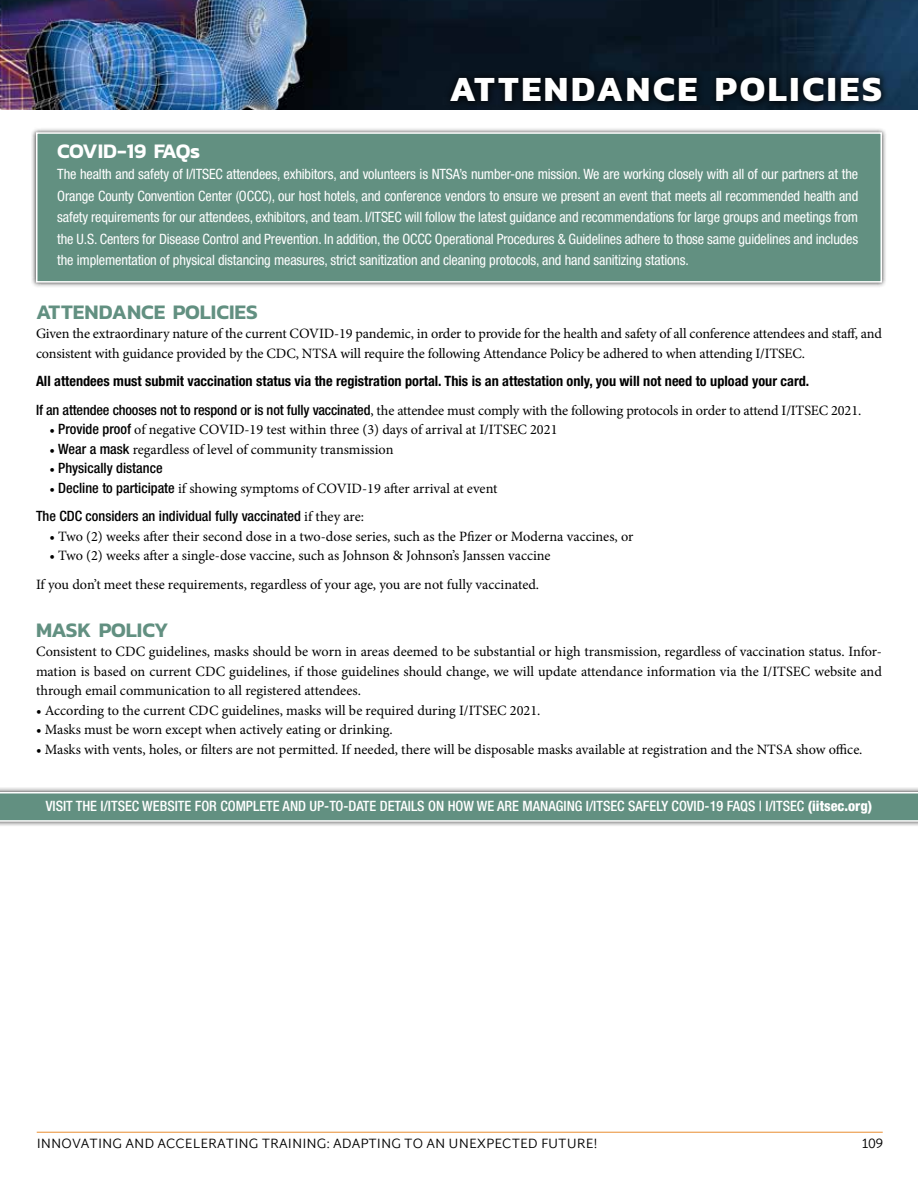
<style>
.page{position:relative;width:918px;height:1188px;background:#fff}
.page>*{position:absolute;margin:0;border:0;box-sizing:border-box;transform-origin:0 0}
.t1{font:700 36px "Kanit";letter-spacing:.075em;color:#fff}
.t2{font:600 21px "Kanit";color:#629081}
.t3{font:600 21px "Kanit";letter-spacing:-.035em;color:#fff}
.t4{font:14.25px/19.5px "Minion Pro";letter-spacing:-.005em;color:#000}
.t5{font:condensed 14.25px/21.5px "Helvetica Neue LT Std";letter-spacing:-.01em;color:#fff;text-align:justify}
.t6{font:700 condensed 14.25px "Helvetica Neue LT Std";color:#000}
.t7{font:500 condensed 14.25px "Helvetica Neue LT Std";color:#fff}
.t8{font:500 condensed 14.25px "Helvetica Neue LT Std";color:#000}
.t9{font:300 13.5px "Martel Sans";color:#000}
.s1{font-family:"Helvetica Neue LT Std";font-weight:500;font-stretch:condensed}
.s2{font-family:"Minion Pro";font-weight:400;font-stretch:normal}
.s3{font-weight:800}
</style>
<div class="page">
<hr style="left:37px;top:1132px;width:846px;height:1px;background:#ea8d30">
<img style="left:0;top:0;width:918px;height:110px">
<div style="left:0;top:787px;width:918px;height:40px;background:#000;opacity:.75"></div>
<svg style="left:0;top:792px;width:918px;height:30px;background:#729b8d"></svg>
<div style="left:31px;top:127px;width:856px;height:161px;background:#000;opacity:.75"></div>
<div style="left:36px;top:132px;width:846px;height:151px;background:#629081;border:2px solid #fff"></div>
<svg style="left:443px;top:70px;width:446px;height:39px;background:#06121c"></svg>
<h1 class="t1" style="left:450px;top:61px;width:434px">ATTENDANCE POLICIES</h1>
<h2 class="t3" style="left:57px;top:135px;width:144px">COVID-19 FAQs</h2>
<p class="t5" style="left:57px;top:164px;width:802px">The health and safety of I/ITSEC attendees, exhibitors, and volunteers is NTSA’s number-one mission. We are working closely with all of our partners at the Orange County Convention Center (OCCC), our host hotels, and conference vendors to ensure we present an event that meets all recommended health and safety requirements for our attendees, exhibitors, and team. I/ITSEC will follow the latest guidance and recommendations for large groups and meetings from the U.S. Centers for Disease Control and Prevention. In addition, the OCCC Operational Procedures &amp; Guidelines adhere to those same guidelines and includes the implementation of physical distancing measures, strict sanitization and cleaning protocols, and hand sanitizing stations.</p>
<h2 class="t2" style="left:36px;top:296px;width:223px">ATTENDANCE POLICIES</h2>
<p class="t4" style="left:36px;top:324px;width:847px">Given the extraordinary nature of the current COVID-19 pandemic, in order to provide for the health and safety of all conference attendees and staff, and consistent with guidance provided by the CDC, NTSA will require the following Attendance Policy be adhered to when attending I/ITSEC.</p>
<p class="t6" style="left:36px;top:373px;width:775px">All attendees must submit vaccination status via the registration portal. This is an attestation only, you will not need to upload your card.</p>
<p class="t4" style="left:36px;top:401px;width:827px"><span class="s1">If an attendee chooses not to respond or is not fully vaccinated</span>, the attendee must comply with the following protocols in order to attend I/ITSEC 2021.</p>
<p class="t4" style="left:49px;top:420px;width:510px">• <span class="s1">Provide proof</span> of negative COVID-19 test within three (3) days of arrival at I/ITSEC 2021</p>
<p class="t4" style="left:49px;top:440px;width:346px">• <span class="s1">Wear a mask</span> regardless of level of community transmission</p>
<p class="t8" style="left:49px;top:460px;width:115px"><span class="s2">•</span> Physically distance</p>
<p class="t4" style="left:49px;top:478px;width:450px">• <span class="s1">Decline to participate</span> if showing symptoms of COVID-19 after arrival at event</p>
<p class="t8" style="left:36px;top:508px;width:330px">The CDC considers an individual fully vaccinated <span class="s2">if they are:</span></p>
<p class="t4" style="left:49px;top:526px;width:585px">• Two (2) weeks after their second dose in a two-dose series, such as the Pfizer or Moderna vaccines, or</p>
<p class="t4" style="left:36px;top:541px;width:516px;line-height:28.5px;text-indent:13px">• Two (2) weeks after a single-dose vaccine, such as Johnson &amp; Johnson’s Janssen vaccine<br>If you don’t meet these requirements, regardless of your age, you are not fully vaccinated.</p>
<h2 class="t2" style="left:36px;top:614px;width:134px">MASK POLICY</h2>
<p class="t4" style="left:36px;top:642px;width:847px;text-align:justify">Consistent to CDC guidelines, masks should be worn in areas deemed to be substantial or high transmission, regardless of vaccination status. Infor&shy;mation is based on current CDC guidelines, if those guidelines should change, we will update attendance information via the I/ITSEC website and through email communication to all registered attendees.</p>
<p class="t4" style="left:36px;top:701px;width:506px">• According to the current CDC guidelines, masks will be required during I/ITSEC 2021.</p>
<p class="t4" style="left:36px;top:720px;width:358px">• Masks must be worn except when actively eating or drinking.</p>
<p class="t4" style="left:36px;top:739px;width:828px">• Masks with vents, holes, or filters are not permitted. If needed, there will be disposable masks available at registration and the NTSA show office.</p>
<p class="t7" style="left:46px;top:798px;width:828px">VISIT THE I/ITSEC WEBSITE FOR COMPLETE AND UP-TO-DATE DETAILS ON HOW WE ARE MANAGING I/ITSEC SAFELY COVID-19 FAQS | I/ITSEC <span class="s3">(iitsec.org)</span></p>
<p class="t9" style="left:37px;top:1134px;width:562px">INNOVATING AND ACCELERATING TRAINING: ADAPTING TO AN UNEXPECTED FUTURE!</p>
<p class="t9" style="left:862px;top:1134px;width:23px">109</p>
</div>
